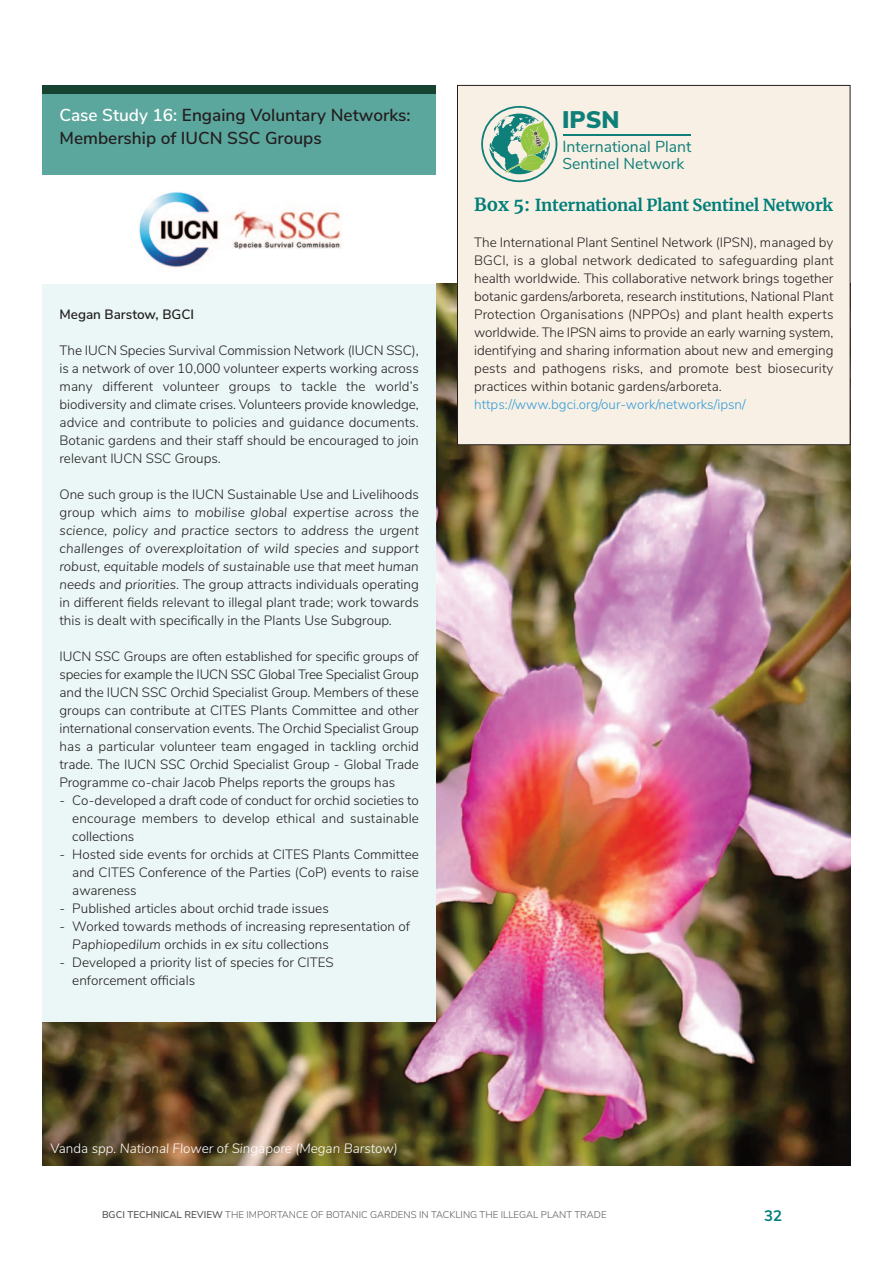
<style>
.page{position:relative;width:893px;height:1263px;background:#fff}
.page>*{position:absolute;margin:0;border:0;box-sizing:border-box;transform-origin:0 0}
.t1{font:900 23.85px "Nunito Sans";color:#0f7f79}
.t2{font:600 17.25px/22.5px "Nunito Sans";color:#231f20}
.t3{font:700 16.5px "Merriweather";letter-spacing:-.015em;color:#007e7a}
.t4{font:15.75px/17.2px "Nunito Sans";color:#0f7f79}
.t5{font:700 15px "Muli";color:#007e7a}
.t6{font:300 13.5px/18px "Nunito Sans";color:#231f20;text-align:justify}
.t7{font:italic 300 13.5px/18px "Nunito Sans";color:#231f20;text-align:justify}
.t8{font:italic 300 13.5px "Nunito Sans";color:#fff}
.t9{font:300 13.5px "Nunito Sans";color:#329dd7}
.t10{font:600 13.5px "Nunito Sans";color:#231f20}
.t11{font:300 9.75px "Nunito Sans";color:#57585a}
.s1{color:#fff}
.s2{font-style:normal}
.s3{font-style:italic}
.s4{font-size:18px}
.s5{font-weight:600}
</style>
<div class="page">
<img style="left:43px;top:283px;width:807px;height:882px">
<div style="left:43px;top:139px;width:393px;height:882px;background:#ebf6f6"></div>
<div style="left:43px;top:85px;width:393px;height:90px;background:#5ca79d"></div>
<div style="left:43px;top:85px;width:393px;height:9px;background:#154231"></div>
<div style="left:458px;top:86px;width:392px;height:358px;background:#f9f0e5"></div>
<div style="left:457px;top:85px;width:393px;height:360px;border:1px solid #231f20"></div>
<hr style="left:564px;top:134px;width:127px;height:2px;background:#0f7f79">
<svg style="left:481px;top:106px;width:76px;height:76px"></svg>
<div style="left:43px;top:175px;width:393px;height:108px;background:#fff"></div>
<img style="left:139px;top:192px;width:203px;height:76px">
<p class="t2" style="left:60px;top:105px;width:353px"><span class="s1">Case Study 16:</span> Engaing Voluntary Networks:<br>Membership of IUCN SSC Groups</p>
<p class="t10" style="left:60px;top:310px;width:136px">Megan Barstow, BGCI</p>
<p class="t6" style="left:60px;top:343px;width:361px">The IUCN Species Survival Commission Network (IUCN SSC), is a network of over 10,000 volunteer experts working across many different volunteer groups to tackle the world’s biodiversity and climate crises. Volunteers provide knowledge, advice and contribute to policies and guidance documents.<br>Botanic gardens and their staff should be encouraged to join relevant IUCN SSC Groups.</p>
<p class="t7" style="left:60px;top:487px;width:361px"><span class="s2">One such group is the IUCN Sustainable Use and Livelihoods group which</span> aims to mobilise global expertise across the science, policy and practice sectors to address the urgent challenges of overexploitation of wild species and support robust, equitable models of sustainable use that meet human needs and priorities<span class="s2">. The group attracts individuals operating in different fields relevant to illegal plant trade; work towards this is dealt with specifically in the Plants Use Subgroup.</span></p>
<p class="t6" style="left:60px;top:649px;width:361px">IUCN SSC Groups are often established for specific groups of species for example the IUCN SSC Global Tree Specialist Group and the IUCN SSC Orchid Specialist Group. Members of these groups can contribute at CITES Plants Committee and other international conservation events. The Orchid Specialist Group has a particular volunteer team engaged in tackling orchid trade. The IUCN SSC Orchid Specialist Group - Global Trade Programme co-chair Jacob Phelps reports the groups has</p>
<p class="t6" style="left:72px;top:793px;width:348px;text-indent:-13px">- Co-developed a draft code of conduct for orchid societies to encourage members to develop ethical and sustainable collections</p>
<p class="t6" style="left:72px;top:847px;width:348px;text-indent:-13px">- Hosted side events for orchids at CITES Plants Committee and CITES Conference of the Parties (CoP) events to raise awareness</p>
<p class="t6" style="left:60px;top:901px;width:271px">- Published articles about orchid trade issues</p>
<p class="t6" style="left:72px;top:919px;width:339px;text-indent:-13px">- Worked towards methods of increasing representation of<br><span class="s3">Paphiopedilum</span> orchids in <span class="s3">ex situ</span> collections</p>
<p class="t6" style="left:72px;top:955px;width:263px;text-indent:-13px">- Developed a priority list of species for CITES enforcement officials</p>
<p class="t1" style="left:562px;top:102px;width:59px">IPSN</p>
<p class="t4" style="left:563px;top:137px;width:130px">International Plant<br>Sentinel Network</p>
<p class="t3" style="left:474px;top:198px;width:360px"><span class="s4">Box 5:</span> International Plant Sentinel Network</p>
<p class="t6" style="left:474px;top:235px;width:361px">The International Plant Sentinel Network (IPSN), managed by BGCI, is a global network dedicated to safeguarding plant health worldwide. This collaborative network brings together botanic gardens/arboreta, research institutions, National Plant Protection Organisations (NPPOs) and plant health experts worldwide. The IPSN aims to provide an early warning system, identifying and sharing information about new and emerging pests and pathogens risks, and promote best biosecurity practices within botanic gardens/arboreta.</p>
<p class="t9" style="left:474px;top:400px;width:273px">https://www.bgci.org/our-work/networks/ipsn/</p>
<p class="t8" style="left:50px;top:1144px;width:349px"><span class="s2">Vanda</span> spp. National Flower of Singapore (Megan Barstow)</p>
<p class="t11" style="left:102px;top:1211px;width:506px"><span class="s5">BGCI TECHNICAL REVIEW</span> THE IMPORTANCE OF BOTANIC GARDENS IN TACKLING THE ILLEGAL PLANT TRADE</p>
<p class="t5" style="left:764px;top:1210px;width:20px">32</p>
</div>
